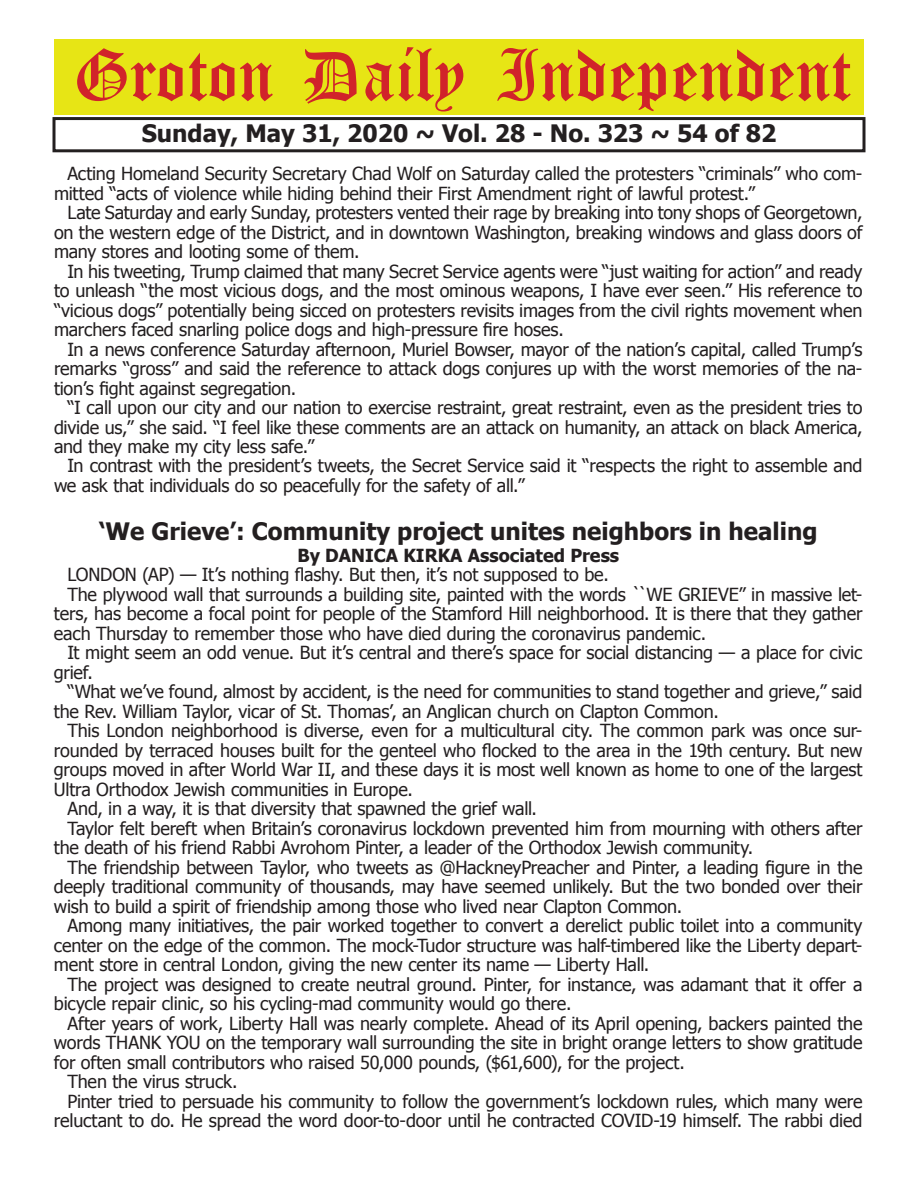
<style>
.page{position:relative;width:918px;height:1188px;background:#fff}
.page>*{position:absolute;margin:0;border:0;box-sizing:border-box;transform-origin:0 0}
.t1{font:54px "Old English Five";color:#d1232a}
.t2{font:700 24px "Tahoma";color:#231f20}
.t3{font:18px/19.5px "Tahoma";letter-spacing:-.01em;color:#231f20;text-align:justify}
.t4{font:700 18px "Tahoma";color:#231f20}
</style>
<div class="page">
<div style="left:52px;top:117px;width:814px;height:35px;border:3px solid #231f20"></div>
<div style="left:54px;top:40px;width:810px;height:75px;background:#e7e515"></div>
<h1 class="t1" style="left:73px;top:50px;width:779px">Groton Daily Independent</h1>
<h2 class="t2" style="left:142px;top:116px;width:636px">Sunday, May 31, 2020 ~ Vol. 28 - No. 323 ~ 54 of 82</h2>
<p class="t3" style="left:54px;top:163px;width:810px;text-indent:14px">Acting Homeland Security Secretary Chad Wolf on Saturday called the protesters “criminals” who com&shy;mitted “acts of violence while hiding behind their First Amendment right of lawful protest.”</p>
<p class="t3" style="left:54px;top:202px;width:810px;text-indent:14px">Late Saturday and early Sunday, protesters vented their rage by breaking into tony shops of Georgetown, on the western edge of the District, and in downtown Washington, breaking windows and glass doors of many stores and looting some of them.</p>
<p class="t3" style="left:54px;top:260px;width:810px;text-indent:14px">In his tweeting, Trump claimed that many Secret Service agents were “just waiting for action” and ready to unleash “the most vicious dogs, and the most ominous weapons, I have ever seen.” His reference to “vicious dogs” potentially being sicced on protesters revisits images from the civil rights movement when marchers faced snarling police dogs and high-pressure fire hoses.</p>
<p class="t3" style="left:54px;top:338px;width:810px;text-indent:14px">In a news conference Saturday afternoon, Muriel Bowser, mayor of the nation’s capital, called Trump’s remarks “gross” and said the reference to attack dogs conjures up with the worst memories of the na&shy;tion’s fight against segregation.</p>
<p class="t3" style="left:54px;top:397px;width:810px;text-indent:14px">“I call upon our city and our nation to exercise restraint, great restraint, even as the president tries to divide us,” she said. “I feel like these comments are an attack on humanity, an attack on black America, and they make my city less safe.”</p>
<p class="t3" style="left:54px;top:455px;width:810px;text-indent:14px">In contrast with the president’s tweets, the Secret Service said it “respects the right to assemble and we ask that individuals do so peacefully for the safety of all.”</p>
<h2 class="t2" style="left:99px;top:515px;width:720px">‘We Grieve’: Community project unites neighbors in healing</h2>
<p class="t4" style="left:297px;top:543px;width:323px">By DANICA KIRKA Associated Press</p>
<p class="t3" style="left:67px;top:564px;width:543px">LONDON (AP) — It’s nothing flashy. But then, it’s not supposed to be.</p>
<p class="t3" style="left:67px;top:584px;width:796px">The plywood wall that surrounds a building site, painted with the words ``WE GRIEVE” in massive let-</p>
<p class="t3" style="left:54px;top:603px;width:810px">ters, has become a focal point for people of the Stamford Hill neighborhood. It is there that they gather</p>
<p class="t3" style="left:54px;top:623px;width:654px">each Thursday to remember those who have died during the coronavirus pandemic.</p>
<p class="t3" style="left:67px;top:642px;width:796px">It might seem an odd venue. But it’s central and there’s space for social distancing — a place for civic</p>
<p class="t3" style="left:54px;top:662px;width:40px">grief.</p>
<p class="t3" style="left:67px;top:681px;width:796px">“What we’ve found, almost by accident, is the need for communities to stand together and grieve,” said</p>
<p class="t3" style="left:54px;top:701px;width:666px">the Rev. William Taylor, vicar of St. Thomas’, an Anglican church on Clapton Common.</p>
<p class="t3" style="left:67px;top:720px;width:796px">This London neighborhood is diverse, even for a multicultural city. The common park was once sur-</p>
<p class="t3" style="left:54px;top:740px;width:810px">rounded by terraced houses built for the genteel who flocked to the area in the 19th century. But new</p>
<p class="t3" style="left:54px;top:759px;width:810px">groups moved in after World War II, and these days it is most well known as home to one of the largest</p>
<p class="t3" style="left:54px;top:779px;width:360px">Ultra Orthodox Jewish communities in Europe.</p>
<p class="t3" style="left:67px;top:798px;width:471px">And, in a way, it is that diversity that spawned the grief wall.</p>
<p class="t3" style="left:67px;top:818px;width:797px">Taylor felt bereft when Britain’s coronavirus lockdown prevented him from mourning with others after</p>
<p class="t3" style="left:54px;top:837px;width:701px">the death of his friend Rabbi Avrohom Pinter, a leader of the Orthodox Jewish community.</p>
<p class="t3" style="left:67px;top:857px;width:797px">The friendship between Taylor, who tweets as @HackneyPreacher and Pinter, a leading figure in the</p>
<p class="t3" style="left:54px;top:876px;width:810px">deeply traditional community of thousands, may have seemed unlikely. But the two bonded over their</p>
<p class="t3" style="left:54px;top:896px;width:630px">wish to build a spirit of friendship among those who lived near Clapton Common.</p>
<p class="t3" style="left:67px;top:915px;width:797px">Among many initiatives, the pair worked together to convert a derelict public toilet into a community</p>
<p class="t3" style="left:54px;top:935px;width:810px">center on the edge of the common. The mock-Tudor structure was half-timbered like the Liberty depart-</p>
<p class="t3" style="left:54px;top:954px;width:597px">ment store in central London, giving the new center its name — Liberty Hall.</p>
<p class="t3" style="left:67px;top:974px;width:796px">The project was designed to create neutral ground. Pinter, for instance, was adamant that it offer a</p>
<p class="t3" style="left:54px;top:993px;width:519px">bicycle repair clinic, so his cycling-mad community would go there.</p>
<p class="t3" style="left:67px;top:1013px;width:797px">After years of work, Liberty Hall was nearly complete. Ahead of its April opening, backers painted the</p>
<p class="t3" style="left:54px;top:1032px;width:810px">words THANK YOU on the temporary wall surrounding the site in bright orange letters to show gratitude</p>
<p class="t3" style="left:54px;top:1052px;width:632px">for often small contributors who raised 50,000 pounds, ($61,600), for the project.</p>
<p class="t3" style="left:67px;top:1071px;width:172px">Then the virus struck.</p>
<p class="t3" style="left:67px;top:1091px;width:797px">Pinter tried to persuade his community to follow the government’s lockdown rules, which many were</p>
<p class="t3" style="left:54px;top:1110px;width:810px">reluctant to do. He spread the word door-to-door until he contracted COVID-19 himself. The rabbi died</p>
</div>
